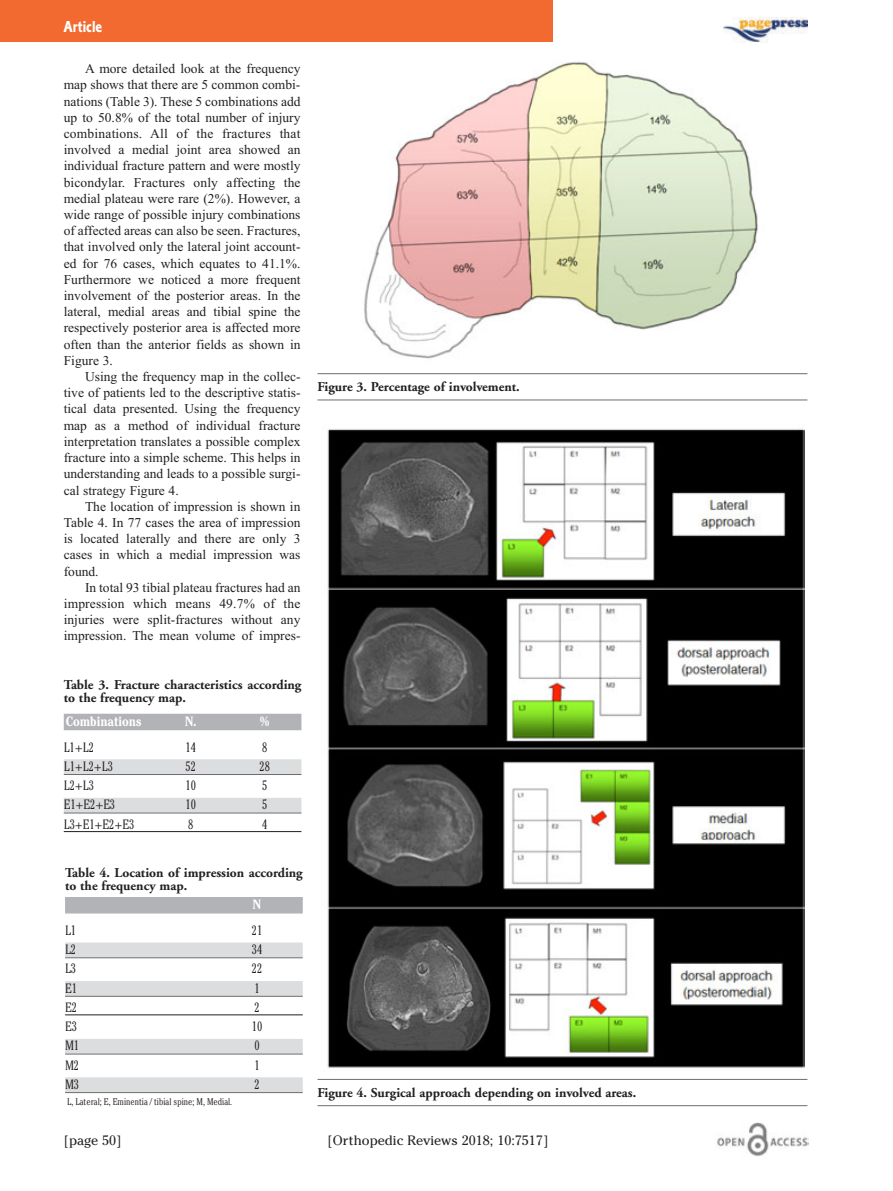
<style>
.page{position:relative;width:893px;height:1191px;background:#fff}
.page>*{position:absolute;margin:0;border:0;box-sizing:border-box;transform-origin:0 0}
.t1{font:16.5px "Corinthian Bold Condensed Plain";color:#fff}
.t2{font:13.5px/16.2px "Times New Roman";color:#231f20;text-align:justify}
.t3{font:700 13.5px/13.5px "Adobe Garamond";color:#231f20}
.t4{font:300 condensed 13.5px "Cheltenham";letter-spacing:-.01em;color:#231f20}
.t5{font:13.5px "Cheltenham";color:#231f20}
.t6{font:700 condensed 13.5px "Cheltenham";letter-spacing:-.01em;color:#fff}
.t7{font:300 condensed 9.75px "Cheltenham";color:#231f20}
</style>
<div class="page">
<div style="left:0;top:0;width:553px;height:42px;background:#f26a30"></div>
<img style="left:717px;top:1123px;width:91px;height:33px">
<img style="left:723px;top:17px;width:84px;height:26px">
<hr style="left:317px;top:373px;width:490px;height:1px;background:#6c6d70">
<hr style="left:317px;top:399px;width:490px;height:1px;background:#6c6d70">
<img style="left:364px;top:61px;width:394px;height:298px">
<hr style="left:317px;top:1079px;width:490px;height:1px;background:#6c6d70">
<hr style="left:317px;top:1105px;width:490px;height:1px;background:#6c6d70">
<img style="left:327px;top:428px;width:478px;height:640px">
<div style="left:64px;top:713px;width:237px;height:17px;background:#b2b3b7"></div>
<div style="left:64px;top:759px;width:237px;height:15px;background:#dcdddf"></div>
<hr style="left:64px;top:774px;width:237px;height:1px;background:#6c6d70">
<div style="left:64px;top:798px;width:237px;height:15px;background:#dcdddf"></div>
<hr style="left:64px;top:812px;width:237px;height:1px;background:#6c6d70">
<hr style="left:64px;top:831px;width:237px;height:1px;background:#231f20">
<div style="left:65px;top:897px;width:238px;height:16px;background:#b2b3b7"></div>
<div style="left:65px;top:942px;width:238px;height:15px;background:#dcdddf"></div>
<hr style="left:65px;top:957px;width:238px;height:1px;background:#6c6d70">
<div style="left:65px;top:981px;width:238px;height:15px;background:#dcdddf"></div>
<hr style="left:65px;top:996px;width:238px;height:1px;background:#6c6d70">
<hr style="left:65px;top:1014px;width:238px;height:1px;background:#231f20">
<div style="left:65px;top:1038px;width:238px;height:15px;background:#dcdddf"></div>
<hr style="left:65px;top:1053px;width:238px;height:1px;background:#6c6d70">
<div style="left:65px;top:1077px;width:238px;height:15px;background:#dcdddf"></div>
<hr style="left:65px;top:1092px;width:238px;height:1px;background:#6c6d70">
<p class="t1" style="left:63px;top:21px;width:40px">Article</p>
<p class="t2" style="left:64px;top:60px;width:238px;text-indent:21px">A more detailed look at the frequency map shows that there are 5 common combi&shy;nations (Table 3). These 5 combinations add up to 50.8% of the total number of injury combinations. All of the fractures that involved a medial joint area showed an individual fracture pattern and were mostly bicondylar. Fractures only affecting the medial plateau were rare (2%). However, a wide range of possible injury combinations of affected areas can also be seen. Fractures, that involved only the lateral joint account&shy;ed for 76 cases, which equates to 41.1%.<br>Furthermore we noticed a more frequent involvement of the posterior areas. In the lateral, medial areas and tibial spine the respectively posterior area is affected more often than the anterior fields as shown in Figure 3.</p>
<p class="t2" style="left:64px;top:368px;width:238px;text-indent:21px">Using the frequency map in the collec&shy;tive of patients led to the descriptive statis&shy;tical data presented. Using the frequency map as a method of individual fracture interpretation translates a possible complex fracture into a simple scheme. This helps in understanding and leads to a possible surgi&shy;cal strategy Figure 4.</p>
<p class="t2" style="left:64px;top:498px;width:238px;text-indent:21px">The location of impression is shown in Table 4. In 77 cases the area of impression is located laterally and there are only 3 cases in which a medial impression was found.</p>
<p class="t2" style="left:64px;top:579px;width:238px;text-indent:21px">In total 93 tibial plateau fractures had an impression which means 49.7% of the injuries were split-fractures without any impression. The mean volume of impres-</p>
<p class="t3" style="left:317px;top:381px;width:204px">Figure 3. Percentage of involvement.</p>
<p class="t3" style="left:64px;top:679px;width:239px">Table 3. Fracture characteristics according to the frequency map.</p>
<p class="t6" style="left:66px;top:716px;width:78px">Combinations</p>
<p class="t6" style="left:185px;top:716px;width:13px">N.</p>
<p class="t6" style="left:260px;top:716px;width:11px">%</p>
<p class="t4" style="left:64px;top:742px;width:32px">L1+L2</p>
<p class="t4" style="left:186px;top:742px;width:12px">14</p>
<p class="t4" style="left:262px;top:742px;width:7px">8</p>
<p class="t4" style="left:64px;top:761px;width:51px">L1+L2+L3</p>
<p class="t4" style="left:186px;top:761px;width:12px">52</p>
<p class="t4" style="left:260px;top:761px;width:12px">28</p>
<p class="t4" style="left:64px;top:780px;width:32px">L2+L3</p>
<p class="t4" style="left:186px;top:780px;width:12px">10</p>
<p class="t4" style="left:262px;top:780px;width:7px">5</p>
<p class="t4" style="left:64px;top:800px;width:53px">E1+E2+E3</p>
<p class="t4" style="left:186px;top:800px;width:12px">10</p>
<p class="t4" style="left:262px;top:800px;width:7px">5</p>
<p class="t4" style="left:64px;top:819px;width:72px">L3+E1+E2+E3</p>
<p class="t4" style="left:188px;top:819px;width:7px">8</p>
<p class="t4" style="left:262px;top:819px;width:7px">4</p>
<p class="t3" style="left:65px;top:866px;width:239px">Table 4. Location of impression according to the frequency map.</p>
<p class="t6" style="left:253px;top:899px;width:10px">N</p>
<p class="t4" style="left:65px;top:925px;width:13px">L1</p>
<p class="t4" style="left:252px;top:925px;width:12px">21</p>
<p class="t4" style="left:65px;top:944px;width:13px">L2</p>
<p class="t4" style="left:252px;top:944px;width:12px">34</p>
<p class="t4" style="left:65px;top:964px;width:13px">L3</p>
<p class="t4" style="left:252px;top:964px;width:12px">22</p>
<p class="t4" style="left:65px;top:983px;width:13px">E1</p>
<p class="t4" style="left:254px;top:983px;width:7px">1</p>
<p class="t4" style="left:65px;top:1002px;width:13px">E2</p>
<p class="t4" style="left:254px;top:1002px;width:7px">2</p>
<p class="t4" style="left:65px;top:1021px;width:13px">E3</p>
<p class="t4" style="left:252px;top:1021px;width:12px">10</p>
<p class="t4" style="left:65px;top:1041px;width:16px">M1</p>
<p class="t4" style="left:254px;top:1041px;width:7px">0</p>
<p class="t4" style="left:65px;top:1060px;width:16px">M2</p>
<p class="t4" style="left:254px;top:1060px;width:7px">1</p>
<p class="t4" style="left:65px;top:1079px;width:16px">M3</p>
<p class="t4" style="left:254px;top:1079px;width:7px">2</p>
<p class="t7" style="left:67px;top:1098px;width:166px">L, Lateral; E, Eminentia / tibial spine; M, Medial.</p>
<p class="t5" style="left:64px;top:1132px;width:59px">[page 50]</p>
<p class="t5" style="left:328px;top:1132px;width:222px">[Orthopedic Reviews 2018; 10:7517]</p>
<p class="t3" style="left:317px;top:1087px;width:320px">Figure 4. Surgical approach depending on involved areas.</p>
</div>
